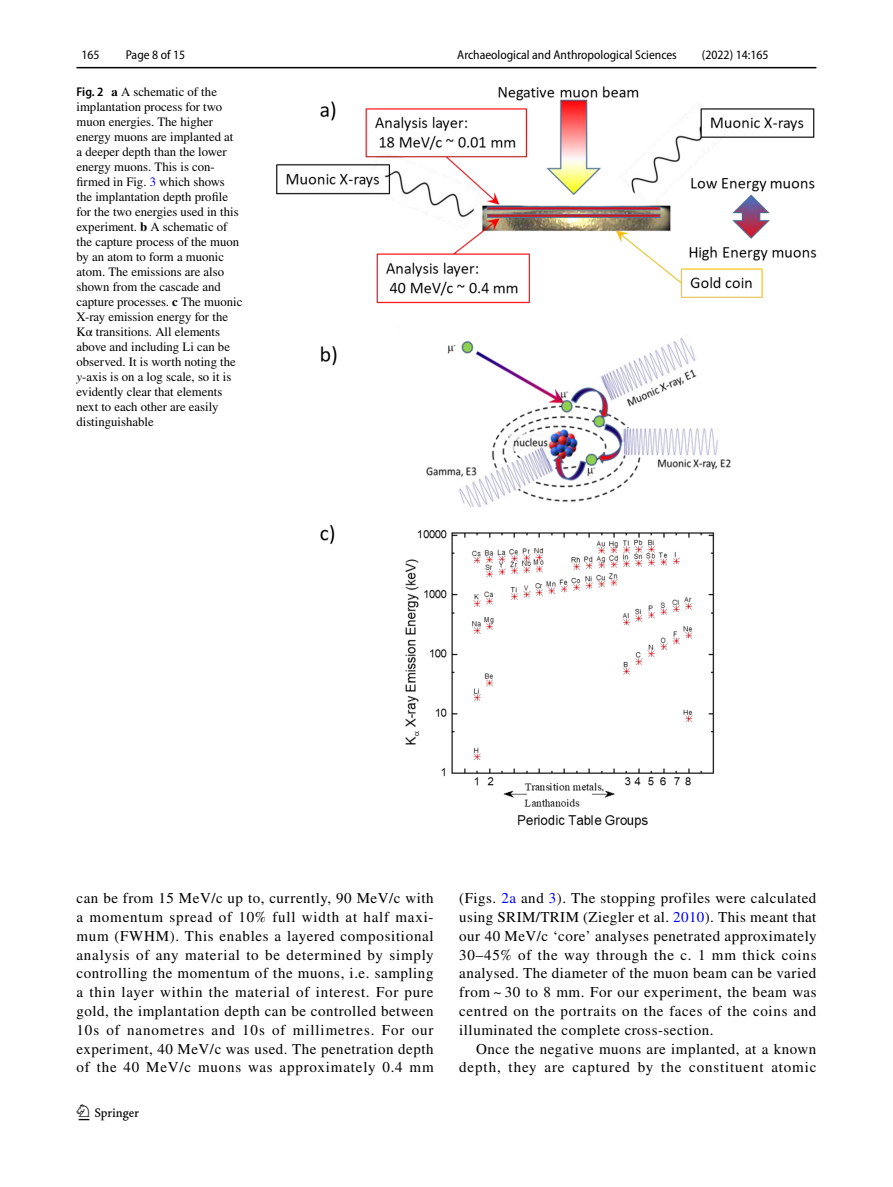
<style>
.page{position:relative;width:893px;height:1187px;background:#fff}
.page>*{position:absolute;margin:0;border:0;box-sizing:border-box;transform-origin:0 0}
.t1{font:22.5px "Springnew Regular 2";color:#000}
.t2{font:15px/18.8px "STIX";letter-spacing:.035em;color:#000;text-align:justify}
.t3{font:12.75px/15px "STIX";color:#000}
.t4{font:semi-condensed 12.75px "Myriad Pro";color:#000}
.s1{font-family:"Myriad Pro";font-weight:600;font-stretch:semi-condensed}
.s2{font-weight:700}
.s3{color:#00f}
.s4{font-style:italic}
</style>
<div class="page">
<hr style="left:77px;top:67px;width:739px;height:1px;background:#000">
<img style="left:276px;top:87px;width:540px;height:740px">
<p class="t4" style="left:82px;top:48px;width:20px">165</p>
<p class="t4" style="left:126px;top:48px;width:61px">Page 8 of 15</p>
<p class="t3" style="left:77px;top:85px;width:167px"><span class="s1">Fig. 2</span> <span class="s2">a</span> A schematic of the implantation process for two muon energies. The higher energy muons are implanted at<br>a deeper depth than the lower energy muons. This is con&shy;firmed in Fig. <span class="s3">3</span> which shows the implantation depth profile for the two energies used in this experiment. <span class="s2">b</span> A schematic of the capture process of the muon by an atom to form a muonic atom. The emissions are also shown from the cascade and capture processes. <span class="s2">c</span> The muonic<br>X-ray emission energy for the<br>Kα transitions. All elements above and including Li can be observed. It is worth noting the <span class="s4">y</span>-axis is on a log scale, so it is evidently clear that elements next to each other are easily distinguishable</p>
<p class="t4" style="left:457px;top:48px;width:221px">Archaeological and Anthropological Sciences</p>
<p class="t4" style="left:702px;top:48px;width:68px">(2022) 14:165</p>
<p class="t2" style="left:77px;top:890px;width:359px">can be from 15 MeV/c up to, currently, 90 MeV/c with a momentum spread of 10% full width at half maxi&shy;mum (FWHM). This enables a layered compositional analysis of any material to be determined by simply controlling the momentum of the muons, i.e. sampling a thin layer within the material of interest. For pure gold, the implantation depth can be controlled between 10s of nanometres and 10s of millimetres. For our experiment, 40 MeV/c was used. The penetration depth of the 40 MeV/c muons was approximately 0.4 mm</p>
<p class="t2" style="left:459px;top:890px;width:359px">(Figs. <span class="s3">2a</span> and <span class="s3">3</span>). The stopping profiles were calculated using SRIM/TRIM (Ziegler et al. <span class="s3">2010</span>). This meant that our 40 MeV/c ‘core’ analyses penetrated approximately 30–45% of the way through the c. 1 mm thick coins analysed. The diameter of the muon beam can be varied from ~ 30 to 8 mm. For our experiment, the beam was centred on the portraits on the faces of the coins and illuminated the complete cross-section.</p>
<p class="t2" style="left:459px;top:1040px;width:359px;text-align:right">Once the negative muons are implanted, at a known depth, they are captured by the constituent atomic</p>
<h1 class="t1" style="left:79px;top:1104px;width:62px">1 3</h1>
</div>
